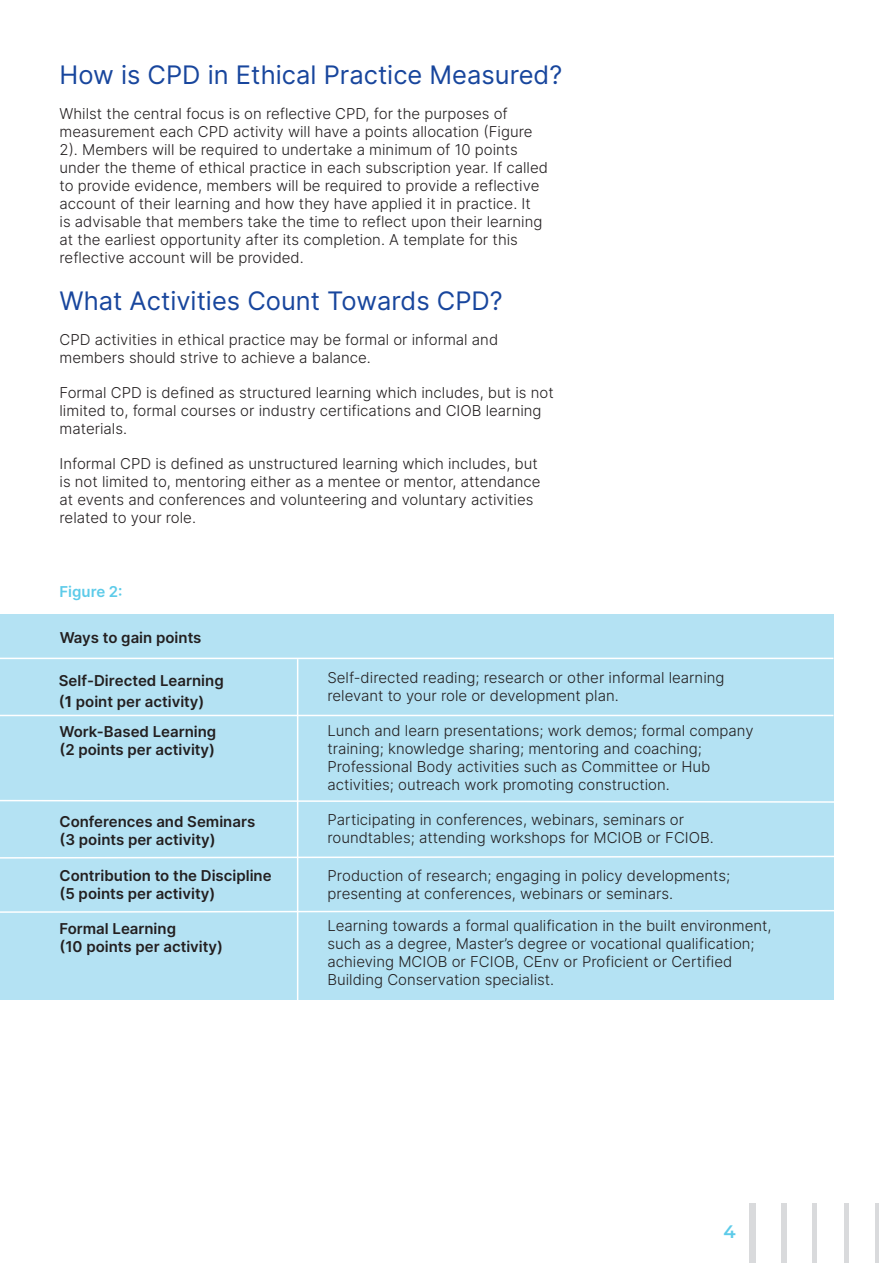
<style>
.page{position:relative;width:893px;height:1263px;background:#fff}
.page>*{position:absolute;margin:0;border:0;box-sizing:border-box;transform-origin:0 0}
.t1{font:25.5px "Inter";color:#18469d}
.t2{font:600 18px "Montserrat";color:#5dcbe9}
.t3{font:300 15px/18px "Inter";color:#231f20}
.t4{font:600 15px/21px "Inter";color:#231f20}
.t5{font:600 15px "Inter";color:#5dcbe9}
.s1{font-weight:700}
</style>
<div class="page">
<div style="left:0;top:614px;width:833px;height:386px;background:#b4e2f3"></div>
<hr style="left:875px;top:1203px;width:4px;height:60px;background:#d9dadc">
<hr style="left:844px;top:1203px;width:4px;height:60px;background:#d9dadc">
<div style="left:812px;top:1203px;width:5px;height:60px;background:#d9dadc"></div>
<div style="left:781px;top:1203px;width:5px;height:60px;background:#d9dadc"></div>
<div style="left:749px;top:1203px;width:6px;height:60px;background:#d9dadc"></div>
<hr style="left:297px;top:659px;width:1px;height:358px;background:#fff">
<hr style="left:0;top:715px;width:833px;height:1px;background:#fff">
<svg style="left:0;top:799px;width:834px;height:4px"></svg>
<svg style="left:0;top:855px;width:834px;height:4px"></svg>
<svg style="left:0;top:909px;width:834px;height:5px"></svg>
<hr style="left:0;top:658px;width:833px;height:1px;background:#fff">
<p class="t1" style="left:60px;top:56px;width:504px">How is CPD in Ethical Practice Measured?</p>
<p class="t3" style="left:60px;top:105px;width:490px">Whilst the central focus is on reflective CPD, for the purposes of measurement each CPD activity will have a points allocation (Figure 2). Members will be required to undertake a minimum of 10 points under the theme of ethical practice in each subscription year. If called to provide evidence, members will be required to provide a reflective account of their learning and how they have applied it in practice. It<br>is advisable that members take the time to reflect upon their learning at the earliest opportunity after its completion. A template for this reflective account will be provided.</p>
<p class="t1" style="left:60px;top:282px;width:445px">What Activities Count Towards CPD?</p>
<p class="t3" style="left:60px;top:331px;width:440px">CPD activities in ethical practice may be formal or informal and members should strive to achieve a balance.</p>
<p class="t3" style="left:60px;top:384px;width:496px">Formal CPD is defined as structured learning which includes, but is not limited to, formal courses or industry certifications and CIOB learning materials.</p>
<p class="t3" style="left:60px;top:455px;width:482px">Informal CPD is defined as unstructured learning which includes, but is not limited to, mentoring either as a mentee or mentor, attendance at events and conferences and volunteering and voluntary activities related to your role.</p>
<p class="t5" style="left:60px;top:581px;width:65px">Figure 2:</p>
<p class="t4" style="left:60px;top:626px;width:143px">Ways to gain points</p>
<p class="t4" style="left:59px;top:669px;width:166px">Self-Directed Learning (<span class="s1">1</span> point per activity)</p>
<p class="t4" style="left:60px;top:722px;width:158px;line-height:18px">Work-Based Learning (2 points per activity)</p>
<p class="t4" style="left:60px;top:811px;width:197px">Conferences and Seminars</p>
<p class="t4" style="left:60px;top:829px;width:158px">(3 points per activity)</p>
<p class="t4" style="left:60px;top:865px;width:214px">Contribution to the Discipline</p>
<p class="t4" style="left:60px;top:883px;width:157px">(5 points per activity)</p>
<p class="t4" style="left:60px;top:918px;width:118px">Formal Learning</p>
<p class="t4" style="left:60px;top:936px;width:165px">(10 points per activity)</p>
<p class="t3" style="left:327px;top:669px;width:399px">Self-directed reading; research or other informal learning relevant to your role or development plan.</p>
<p class="t3" style="left:327px;top:722px;width:428px">Lunch and learn presentations; work demos; formal company training; knowledge sharing; mentoring and coaching; Professional Body activities such as Committee or Hub activities; outreach work promoting construction.</p>
<p class="t3" style="left:327px;top:811px;width:388px">Participating in conferences, webinars, seminars or roundtables; attending workshops for MCIOB or FCIOB.</p>
<p class="t3" style="left:327px;top:867px;width:404px">Production of research; engaging in policy developments; presenting at conferences, webinars or seminars.</p>
<p class="t3" style="left:327px;top:917px;width:446px">Learning towards a formal qualification in the built environment, such as a degree, Master’s degree or vocational qualification; achieving MCIOB or FCIOB, CEnv or Proficient or Certified Building Conservation specialist.</p>
<p class="t2" style="left:723px;top:1219px;width:14px">4</p>
</div>
